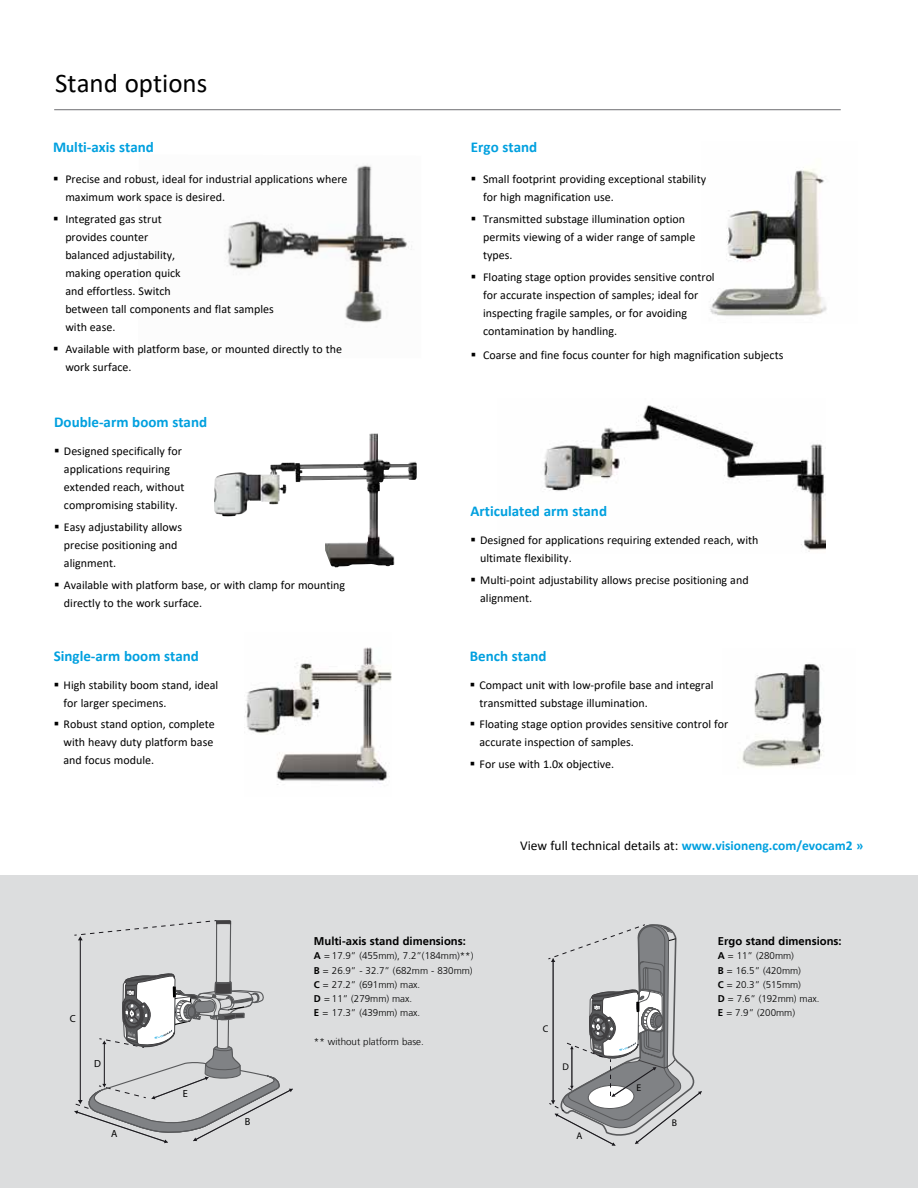
<style>
.page{position:relative;width:918px;height:1188px;background:#fff}
.page>*{position:absolute;margin:0;border:0;box-sizing:border-box;transform-origin:0 0}
.t1{font:27px "Calibri";color:#000}
.t2{font:700 15px "Calibri";color:#00a0df}
.t3{font:13.5px "Calibri";color:#000}
.t4{font:12px/18px "Calibri";color:#000}
.t5{font:700 11.25px "Frutiger LT";color:#000}
.t6{font:700 10.35px "Frutiger LT Std";color:#000}
.t7{font:300 9.75px/14.2px "Frutiger LT";color:#000}
.t8{font:700 9.75px "Frutiger LT Std";color:#000}
.s1{font-weight:700;color:#00a0df}
.s2{font-weight:700}
</style>
<div class="page">
<img style="left:544px;top:405px;width:282px;height:147px">
<img style="left:710px;top:167px;width:117px;height:149px">
<hr style="left:54px;top:109px;width:787px;height:1px;background:#6d6e71">
<img style="left:244px;top:647px;width:148px;height:138px">
<img style="left:742px;top:663px;width:82px;height:104px">
<img style="left:227px;top:165px;width:185px;height:159px">
<img style="left:214px;top:433px;width:160px;height:84px">
<div style="left:0;top:875px;width:918px;height:313px;background:#dcddde"></div>
<svg style="left:548px;top:924px;width:154px;height:222px"></svg>
<svg style="left:74px;top:920px;width:219px;height:223px"></svg>
<h1 class="t1" style="left:55px;top:64px;width:154px">Stand options</h1>
<p class="t2" style="left:53px;top:136px;width:102px">Multi-axis stand</p>
<p class="t4" style="left:65px;top:169px;width:284px;text-indent:-12px">▪ Precise and robust, ideal for industrial applications where maximum work space is desired.</p>
<p class="t4" style="left:65px;top:209px;width:210px;text-indent:-12px">▪ Integrated gas strut<br>provides counter<br>balanced adjustability,<br>making operation quick<br>and effortless. Switch<br>between tall components and flat samples with ease.</p>
<p class="t4" style="left:65px;top:340px;width:278px;text-indent:-12px">▪ Available with platform base, or mounted directly to the work surface.</p>
<p class="t2" style="left:54px;top:411px;width:154px">Double-arm boom stand</p>
<p class="t4" style="left:64px;top:442px;width:122px;text-indent:-10px">▪ Designed specifically for applications requiring extended reach, without compromising stability.</p>
<p class="t4" style="left:64px;top:517px;width:120px;text-indent:-10px">▪ Easy adjustability allows precise positioning and alignment.</p>
<p class="t4" style="left:64px;top:575px;width:283px;text-indent:-10px">▪ Available with platform base, or with clamp for mounting directly to the work surface.</p>
<p class="t2" style="left:54px;top:645px;width:147px">Single-arm boom stand</p>
<p class="t4" style="left:64px;top:676px;width:156px;text-indent:-10px">▪ High stability boom stand, ideal for larger specimens.</p>
<p class="t4" style="left:64px;top:715px;width:153px;text-align:justify;text-indent:-10px">▪ Robust stand option, complete with heavy duty platform base and focus module.</p>
<p class="t2" style="left:471px;top:136px;width:68px">Ergo stand</p>
<p class="t4" style="left:483px;top:169px;width:225px;text-indent:-12px">▪ Small footprint providing exceptional stability for high magnification use.</p>
<p class="t4" style="left:483px;top:209px;width:214px;text-indent:-12px">▪ Transmitted substage illumination option permits viewing of a wider range of sample types.</p>
<p class="t4" style="left:483px;top:268px;width:233px;text-indent:-12px">▪ Floating stage option provides sensitive control for accurate inspection of samples; ideal for inspecting fragile samples, or for avoiding contamination by handling.</p>
<p class="t4" style="left:471px;top:346px;width:314px">▪ Coarse and fine focus counter for high magnification subjects</p>
<p class="t2" style="left:470px;top:500px;width:138px">Articulated arm stand</p>
<p class="t4" style="left:480px;top:531px;width:280px;text-indent:-10px">▪ Designed for applications requiring extended reach, with ultimate flexibility.</p>
<p class="t4" style="left:480px;top:570px;width:270px;text-indent:-10px">▪ Multi-point adjustability allows precise positioning and alignment.</p>
<p class="t2" style="left:470px;top:645px;width:78px">Bench stand</p>
<p class="t4" style="left:480px;top:676px;width:236px;text-indent:-10px">▪ Compact unit with low-profile base and integral transmitted substage illumination.</p>
<p class="t4" style="left:480px;top:715px;width:250px;text-indent:-10px">▪ Floating stage option provides sensitive control for accurate inspection of samples.</p>
<p class="t4" style="left:470px;top:754px;width:146px">▪ For use with 1.0x objective.</p>
<p class="t3" style="left:520px;top:836px;width:345px">View full technical details at: <span class="s1">www.visioneng.com/evocam2 »</span></p>
<p class="t6" style="left:70px;top:1012px;width:7px">C</p>
<p class="t6" style="left:94px;top:1057px;width:8px">D</p>
<p class="t6" style="left:111px;top:1127px;width:8px">A</p>
<p class="t6" style="left:183px;top:1087px;width:7px">E</p>
<p class="t6" style="left:245px;top:1115px;width:7px">B</p>
<p class="t5" style="left:314px;top:935px;width:153px">Multi-axis stand dimensions:</p>
<p class="t7" style="left:314px;top:949px;width:161px"><span class="s2">A</span> = 17.9” (455mm), 7.2”(184mm)**)<br><span class="s2">B</span> = 26.9” - 32.7” (682mm - 830mm)<br><span class="s2">C</span> = 27.2” (691mm) max.<br><span class="s2">D</span> = 11” (279mm) max.<br><span class="s2">E</span> = 17.3” (439mm) max.</p>
<p class="t7" style="left:314px;top:1035px;width:111px">** without platform base.</p>
<p class="t8" style="left:543px;top:1022px;width:7px">C</p>
<p class="t8" style="left:562px;top:1061px;width:8px">D</p>
<p class="t8" style="left:576px;top:1130px;width:7px">A</p>
<p class="t8" style="left:636px;top:1082px;width:6px">E</p>
<p class="t8" style="left:672px;top:1117px;width:7px">B</p>
<p class="t5" style="left:718px;top:935px;width:125px">Ergo stand dimensions:</p>
<p class="t7" style="left:718px;top:949px;width:103px"><span class="s2">A</span> = 11” (280mm)<br><span class="s2">B</span> = 16.5” (420mm)<br><span class="s2">C</span> = 20.3” (515mm)<br><span class="s2">D</span> = 7.6” (192mm) max.<br><span class="s2">E</span> = 7.9” (200mm)</p>
</div>
